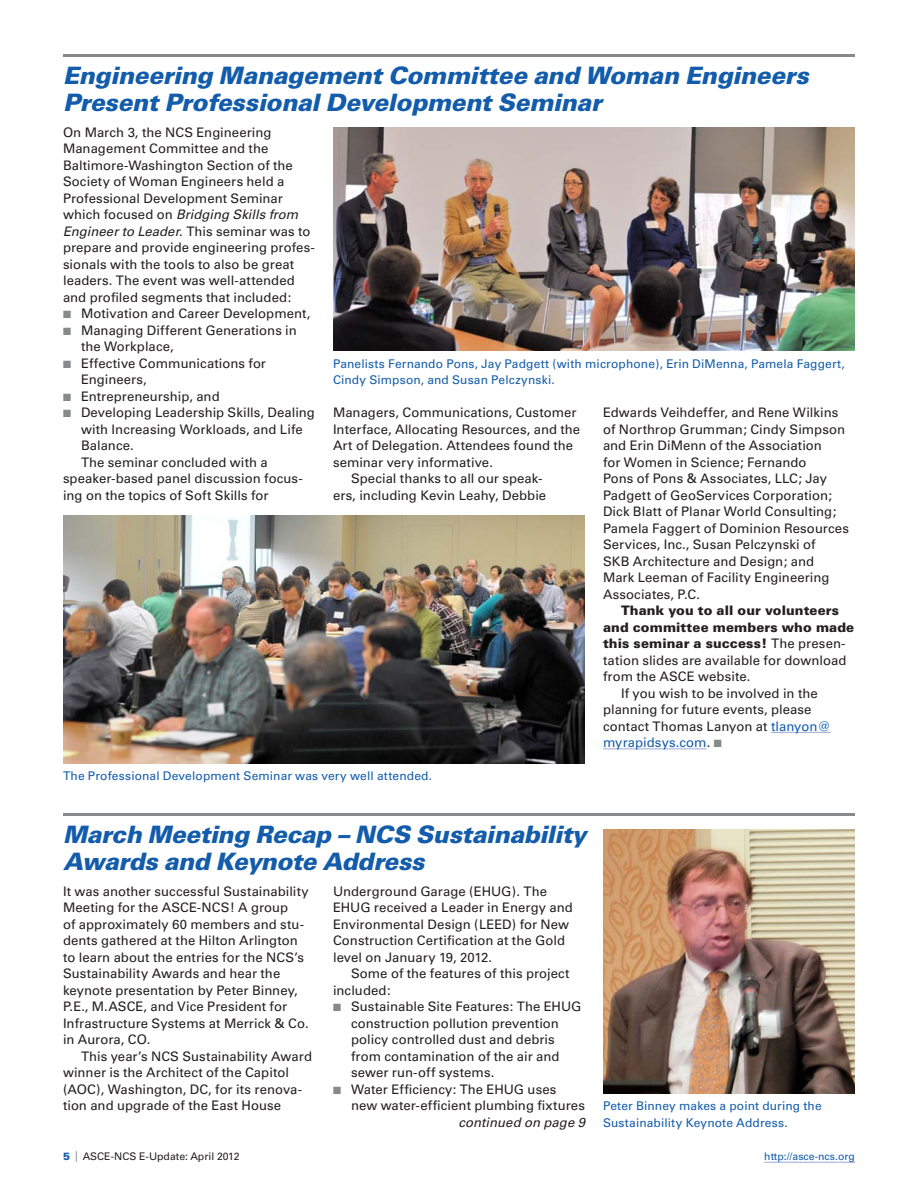
<style>
.page{position:relative;width:918px;height:1188px;background:#fff}
.page>*{position:absolute;margin:0;border:0;box-sizing:border-box;transform-origin:0 0}
.Head_1{font:italic 900 24px/27px "Univers";letter-spacing:-.01em;color:#135cab}
.Text_1{font:13.2px/16.5px "Univers";letter-spacing:.005em;color:#231f20}
.Text_1_No_Indent{font:13.2px/16.5px "Univers";letter-spacing:.005em;color:#231f20}
.Text_1_List_Bullets{font:13.2px/16.5px "Univers";letter-spacing:.005em;color:#231f20}
.Text_1-2{font:900 13.2px/16.5px "Univers";letter-spacing:.005em;color:#231f20}
.Text_1-3{font:italic 13.2px "Univers";color:#231f20}
.t1{font:12px/16.5px "Univers";letter-spacing:.01em;color:#135cab}
.t2{font:10.5px "Univers";color:#231f20}
.t3{font:10.5px "Univers";color:#135cab}
.s1{font-style:italic}
.s2{color:#87898c}
.s3{font-weight:400}
.s4{color:#135cab}
.s5{font-weight:900;color:#135cab}
</style>
<div class="page">
<hr style="left:764px;top:1162px;width:91px;height:1px;background:#9baad6">
<hr style="left:63px;top:54px;width:792px;height:3px;background:#87898c">
<hr style="left:771px;top:732px;width:60px;height:1px;background:#9baad6">
<hr style="left:603px;top:748px;width:104px;height:1px;background:#9baad6">
<img style="left:63px;top:516px;width:522px;height:248px">
<img style="left:333px;top:128px;width:522px;height:223px">
<hr style="left:63px;top:813px;width:792px;height:3px;background:#87898c">
<img style="left:603px;top:830px;width:252px;height:263px">
<p class="Head_1" style="left:63px;top:62px;width:747px">Engineering Management Committee and Woman Engineers<br>Present Professional Development Seminar</p>
<p class="Text_1_No_Indent" style="left:63px;top:124px;width:254px">On March 3, the NCS Engineering Management Committee and the Baltimore-Washington Section of the Society of Woman Engineers held a Professional Development Seminar which focused on <span class="s1">Bridging Skills from Engineer to Leader</span>. This seminar was to prepare and provide engineering profes&shy;sionals with the tools to also be great leaders. The event was well-attended and profiled segments that included:</p>
<p class="Text_1_List_Bullets" style="left:63px;top:305px;width:249px"><span class="s2">■</span> Motivation and Career Development,</p>
<p class="Text_1_List_Bullets" style="left:81px;top:322px;width:217px;text-indent:-18px"><span class="s2">■</span> Managing Different Generations in the Workplace,</p>
<p class="Text_1_List_Bullets" style="left:81px;top:355px;width:187px;text-indent:-18px"><span class="s2">■</span> Effective Communications for<br>Engineers,</p>
<p class="Text_1_List_Bullets" style="left:63px;top:388px;width:158px"><span class="s2">■</span> Entrepreneurship, and</p>
<p class="Text_1_List_Bullets" style="left:81px;top:404px;width:235px;text-indent:-18px"><span class="s2">■</span> Developing Leadership Skills, Dealing with Increasing Workloads, and Life<br>Balance.</p>
<p class="Text_1" style="left:63px;top:454px;width:241px;text-indent:18px">The seminar concluded with a speaker-based panel discussion focus&shy;ing on the topics of Soft Skills for</p>
<p class="t1" style="left:333px;top:355px;width:513px">Panelists Fernando Pons, Jay Padgett (with microphone), Erin DiMenna, Pamela Faggert,<br>Cindy Simpson, and Susan Pelczynski.</p>
<p class="Text_1" style="left:603px;top:404px;width:248px">Edwards Veihdeffer, and Rene Wilkins of Northrop Grumman; Cindy Simpson and Erin DiMenn of the Association<br>for Women in Science; Fernando<br>Pons of Pons &amp; Associates, LLC; Jay Padgett of GeoServices Corporation; Dick Blatt of Planar World Consulting; Pamela Faggert of Dominion Resources Services, Inc., Susan Pelczynski of<br>SKB Architecture and Design; and<br>Mark Leeman of Facility Engineering Associates, P.C.</p>
<p class="Text_1-2" style="left:603px;top:602px;width:253px;text-indent:18px">Thank you to all our volunteers and committee members who made this seminar a success! <span class="s3">The presen&shy;tation slides are available for download from the ASCE website.</span></p>
<p class="Text_1" style="left:603px;top:685px;width:229px;text-indent:18px">If you wish to be involved in the planning for future events, please contact Thomas Lanyon at <span class="s4">tlanyon@ myrapidsys.com</span>. <span class="s2">■</span></p>
<p class="Text_1" style="left:333px;top:404px;width:249px">Managers, Communications, Customer Interface, Allocating Resources, and the Art of Delegation. Attendees found the seminar very informative.</p>
<p class="Text_1" style="left:333px;top:470px;width:215px;text-align:right">Special thanks to all our speak&shy;ers, including Kevin Leahy, Debbie</p>
<p class="t1" style="left:63px;top:768px;width:371px">The Professional Development Seminar was very well attended.</p>
<p class="Head_1" style="left:63px;top:821px;width:525px">March Meeting Recap – NCS Sustainability<br>Awards and Keynote Address</p>
<p class="Text_1_No_Indent" style="left:63px;top:883px;width:247px">It was another successful Sustainability Meeting for the ASCE-NCS! A group<br>of approximately 60 members and stu&shy;dents gathered at the Hilton Arlington to learn about the entries for the NCS’s Sustainability Awards and hear the keynote presentation by Peter Binney, P.E., M.ASCE, and Vice President for Infrastructure Systems at Merrick &amp; Co. in Aurora, CO.</p>
<p class="Text_1" style="left:63px;top:1048px;width:251px;text-indent:18px">This year’s NCS Sustainability Award winner is the Architect of the Capitol (AOC), Washington, DC, for its renova&shy;tion and upgrade of the East House</p>
<p class="Text_1" style="left:333px;top:883px;width:241px">Underground Garage (EHUG). The EHUG received a Leader in Energy and Environmental Design (LEED) for New Construction Certification at the Gold level on January 19, 2012.</p>
<p class="Text_1" style="left:333px;top:965px;width:238px;text-indent:18px">Some of the features of this project included:</p>
<p class="Text_1_List_Bullets" style="left:351px;top:998px;width:232px;text-indent:-18px"><span class="s2">■</span> Sustainable Site Features: The EHUG construction pollution prevention policy controlled dust and debris from contamination of the air and sewer run-off systems.</p>
<p class="Text_1_List_Bullets" style="left:351px;top:1081px;width:235px;text-indent:-18px"><span class="s2">■</span> Water Efficiency: The EHUG uses new water-efficient plumbing fixtures</p>
<p class="t1" style="left:603px;top:1098px;width:220px">Peter Binney makes a point during the</p>
<p class="Text_1-3" style="left:458px;top:1114px;width:128px">continued on page 9</p>
<p class="t1" style="left:603px;top:1114px;width:186px">Sustainability Keynote Address.</p>
<p class="t2" style="left:63px;top:1150px;width:178px"><span class="s5">5</span> <span class="s2">|</span> ASCE-NCS E-Update: April 2012</p>
<p class="t3" style="left:764px;top:1150px;width:92px">http://asce-ncs.org</p>
</div>
